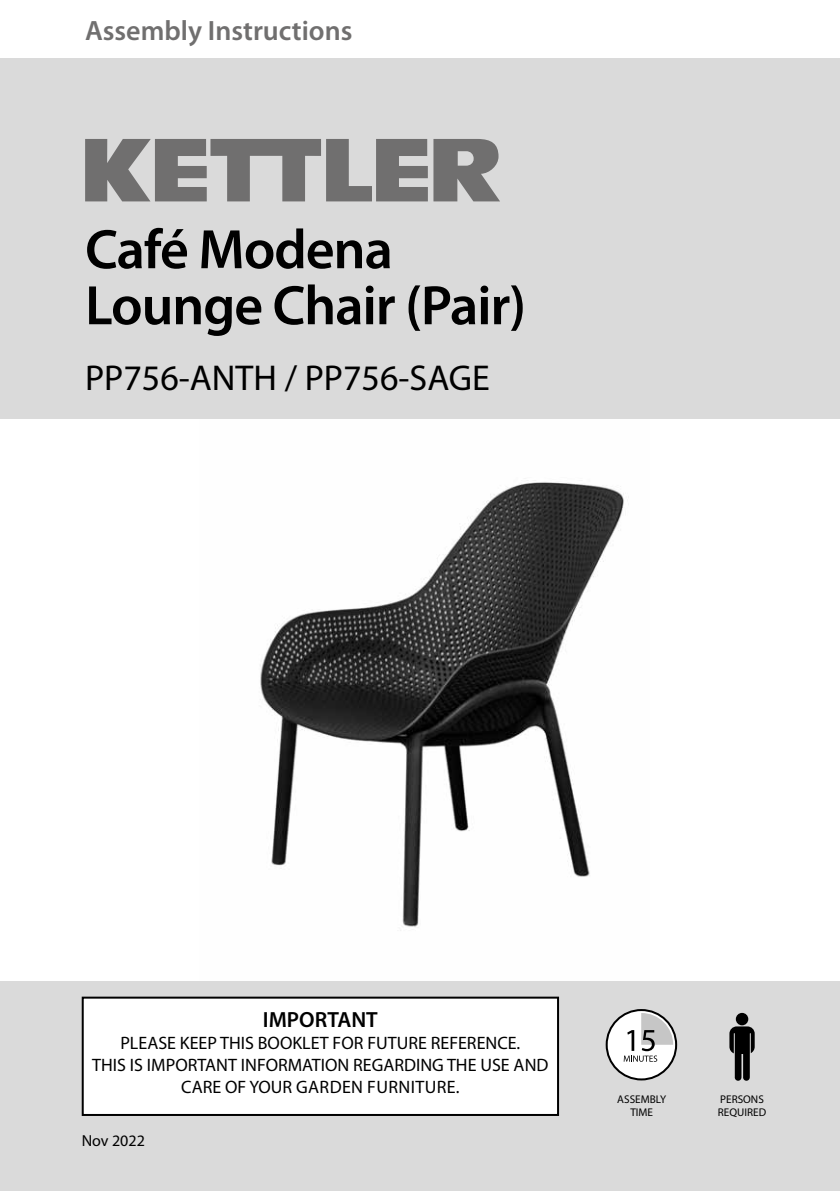
<style>
.page{position:relative;width:840px;height:1191px;background:#fff}
.page>*{position:absolute;margin:0;border:0;box-sizing:border-box;transform-origin:0 0}
.t1{font:600 56px/56px "Myriad Pro";letter-spacing:-.02em;color:#000}
.t2{font:36px "Myriad Pro";color:#000}
.t3{font:600 28px "Myriad Pro";color:#706f6f}
.t4{font:600 22px "Myriad Pro";color:#000}
.t5{font:18px/22px "Myriad Pro";color:#000;text-align:center}
.t6{font:16px "Myriad Pro";color:#000}
.t7{font:11.2px/13.4px "Myriad Pro";color:#000;text-align:center}
</style>
<div class="page">
<img style="left:200px;top:418px;width:448px;height:513px">
<div style="left:0;top:4px;width:839px;height:414px;background:#dadada"></div>
<div style="left:0;top:0;width:839px;height:58px;background:#fff"></div>
<svg style="left:433px;top:139px;width:67px;height:62px"></svg>
<svg style="left:85px;top:139px;width:342px;height:62px"></svg>
<div style="left:0;top:981px;width:839px;height:210px;background:#dadada"></div>
<div style="left:83px;top:997px;width:474px;height:118px;background:#fff"></div>
<div style="left:82px;top:996px;width:476px;height:120px;border:2px solid #000"></div>
<div style="left:735px;top:1013px;width:12px;height:12px;background:#000;border-radius:50%"></div>
<svg style="left:729px;top:1026px;width:25px;height:54px"></svg>
<svg style="left:605px;top:1009px;width:71px;height:71px"></svg>
<h3 class="t3" style="left:85px;top:13px;width:269px">Assembly Instructions</h3>
<h1 class="t1" style="left:85px;top:220px;width:442px">Café Modena<br>Lounge Chair (Pair)</h1>
<h2 class="t2" style="left:85px;top:356px;width:406px">PP756-ANTH / PP756-SAGE</h2>
<p class="t4" style="left:263px;top:1005px;width:116px">IMPORTANT</p>
<p class="t5" style="left:92px;top:1031px;width:457px">PLEASE KEEP THIS BOOKLET FOR FUTURE REFERENCE.<br>THIS IS IMPORTANT INFORMATION REGARDING THE USE AND<br>CARE OF YOUR GARDEN FURNITURE.</p>
<p class="t6" style="left:82px;top:1131px;width:65px">Nov 2022</p>
<p class="t7" style="left:617px;top:1092px;width:50px">ASSEMBLY<br>TIME</p>
<p class="t7" style="left:717px;top:1092px;width:50px;text-align:left">PERSONS<br>REQUIRED</p>
</div>
